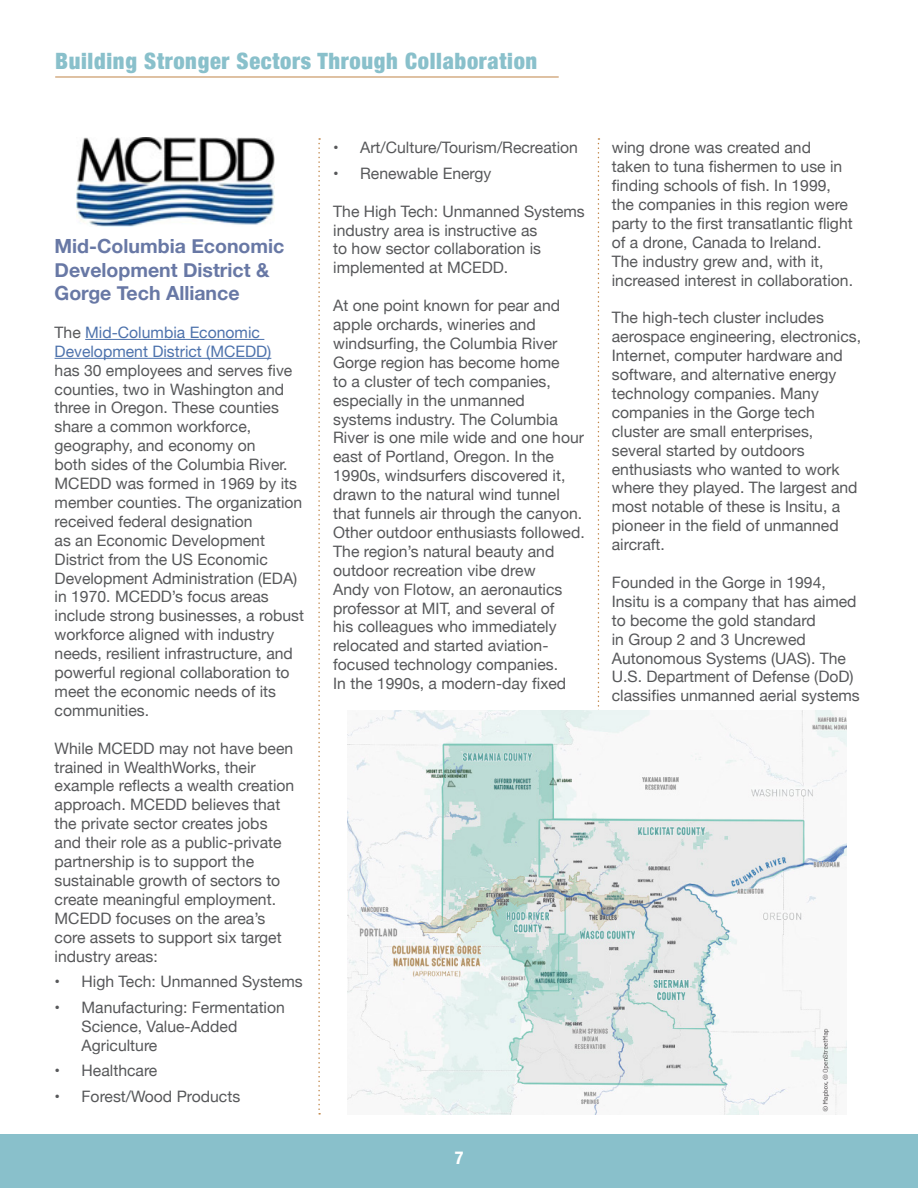
<style>
.page{position:relative;width:918px;height:1188px;background:#fff}
.page>*{position:absolute;margin:0;border:0;box-sizing:border-box;transform-origin:0 0}
.t1{font:900 condensed 22.5px "Helvetica Neue";letter-spacing:.03em;color:#89c0cb}
.text_2{font:700 19.5px/23.4px "Helvetica Neue";color:#6878a5}
.t2{font:700 condensed 18px "Helvetica Neue";color:#fff}
.text_2-2{font:15.75px/18.9px "Helvetica Neue";color:#57585a}
.s1{color:#4d72ac}
</style>
<div class="page">
<div style="left:0;top:1134px;width:918px;height:54px;background:#89c0cb"></div>
<hr style="left:55px;top:77px;width:504px;height:1px;background:#c08547">
<svg style="left:598px;top:138px;width:1px;height:572px"></svg>
<hr style="left:85px;top:339px;width:179px;height:1px;background:#4d72ac">
<hr style="left:55px;top:358px;width:216px;height:1px;background:#4d72ac">
<svg style="left:318px;top:138px;width:2px;height:977px"></svg>
<img style="left:77px;top:137px;width:197px;height:89px">
<img style="left:348px;top:710px;width:498px;height:405px">
<h1 class="t1" style="left:55px;top:43px;width:484px">Building Stronger Sectors Through Collaboration</h1>
<p class="text_2" style="left:55px;top:235px;width:231px">Mid-Columbia Economic<br>Development District &amp;<br>Gorge Tech Alliance</p>
<p class="text_2-2" style="left:55px;top:324px;width:251px">The <span class="s1">Mid-Columbia Economic<br>Development District (MCEDD)<br></span>has 30 employees and serves five counties, two in Washington and three in Oregon. These counties share a common workforce, geography, and economy on<br>both sides of the Columbia River.<br>MCEDD was formed in 1969 by its member counties. The organization received federal designation<br>as an Economic Development<br>District from the US Economic<br>Development Administration (EDA) in 1970. MCEDD’s focus areas include strong businesses, a robust workforce aligned with industry needs, resilient infrastructure, and powerful regional collaboration to meet the economic needs of its communities.</p>
<p class="text_2-2" style="left:55px;top:740px;width:241px">While MCEDD may not have been trained in WealthWorks, their example reflects a wealth creation approach. MCEDD believes that the private sector creates jobs and their role as a public-private partnership is to support the sustainable growth of sectors to create meaningful employment.<br>MCEDD focuses on the area’s core assets to support six target industry areas:</p>
<p class="text_2-2" style="left:55px;top:973px;width:250px">• High Tech: Unmanned Systems</p>
<p class="text_2-2" style="left:82px;top:999px;width:205px;text-indent:-27px">• Manufacturing: Fermentation<br>Science, Value-Added<br>Agriculture</p>
<p class="text_2-2" style="left:55px;top:1062px;width:104px">• Healthcare</p>
<p class="text_2-2" style="left:55px;top:1088px;width:187px">• Forest/Wood Products</p>
<p class="text_2-2" style="left:333px;top:139px;width:246px">• Art/Culture/Tourism/Recreation</p>
<p class="text_2-2" style="left:333px;top:165px;width:160px">• Renewable Energy</p>
<p class="text_2-2" style="left:333px;top:203px;width:253px">The High Tech: Unmanned Systems industry area is instructive as<br>to how sector collaboration is implemented at MCEDD.</p>
<p class="text_2-2" style="left:333px;top:297px;width:253px">At one point known for pear and apple orchards, wineries and windsurfing, the Columbia River<br>Gorge region has become home<br>to a cluster of tech companies, especially in the unmanned systems industry. The Columbia<br>River is one mile wide and one hour east of Portland, Oregon. In the<br>1990s, windsurfers discovered it, drawn to the natural wind tunnel that funnels air through the canyon.<br>Other outdoor enthusiasts followed.<br>The region’s natural beauty and outdoor recreation vibe drew<br>Andy von Flotow, an aeronautics professor at MIT, and several of<br>his colleagues who immediately relocated and started aviation&shy;focused technology companies.<br>In the 1990s, a modern-day fixed</p>
<p class="t2" style="left:455px;top:1143px;width:10px">7</p>
<p class="text_2-2" style="left:612px;top:139px;width:243px">wing drone was created and taken to tuna fishermen to use in finding schools of fish. In 1999, the companies in this region were party to the first transatlantic flight of a drone, Canada to Ireland.<br>The industry grew and, with it, increased interest in collaboration.</p>
<p class="text_2-2" style="left:612px;top:309px;width:251px">The high-tech cluster includes aerospace engineering, electronics,<br>Internet, computer hardware and software, and alternative energy technology companies. Many companies in the Gorge tech cluster are small enterprises, several started by outdoors enthusiasts who wanted to work where they played. The largest and most notable of these is Insitu, a pioneer in the field of unmanned aircraft.</p>
<p class="text_2-2" style="left:612px;top:574px;width:249px">Founded in the Gorge in 1994,<br>Insitu is a company that has aimed to become the gold standard<br>in Group 2 and 3 Uncrewed<br>Autonomous Systems (UAS). The<br>U.S. Department of Defense (DoD) classifies unmanned aerial systems</p>
</div>
